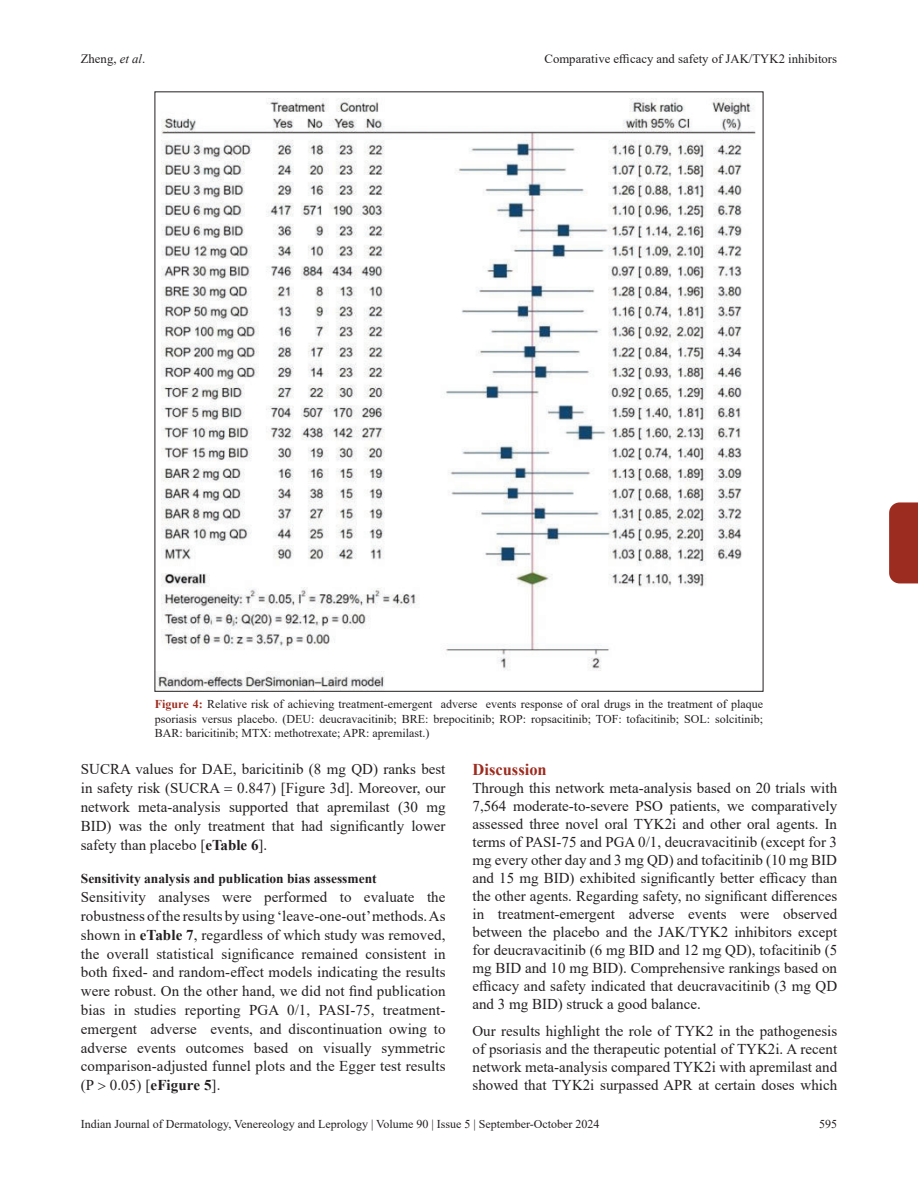
<style>
.page{position:relative;width:918px;height:1188px;background:#fff}
.page>*{position:absolute;margin:0;border:0;box-sizing:border-box;transform-origin:0 0}
.heading1{font:700 16.5px "Times New Roman";color:#9d2c20}
.para_first_last{font:15px/18.8px "Times New Roman";letter-spacing:.005em;color:#231f20;text-align:justify}
.para_first{font:15px/18px "Times New Roman";color:#231f20;text-align:justify}
.para{font:15px/18px "Times New Roman";color:#231f20;text-align:justify}
.heading2{font:700 13.5px "Times New Roman";color:#231f20}
.t1{font:12.75px "Times New Roman";color:#231f20}
.float_figure_figure{font:12px/14.4px "Times New Roman";color:#231f20;text-align:justify}
.s1{font-style:italic}
.s2{font-weight:700;color:#9d2c20}
.s3{font-weight:700}
</style>
<div class="page">
<div style="left:889px;top:502px;width:29px;height:81px;background:#9d2c20"></div>
<img style="left:157px;top:98px;width:599px;height:592px">
<p class="t1" style="left:81px;top:50px;width:66px">Zheng, <span class="s1">et al</span>.</p>
<p class="t1" style="left:545px;top:50px;width:294px">Comparative efficacy and safety of JAK/TYK2 inhibitors</p>
<p class="float_figure_figure" style="left:155px;top:697px;width:610px"><span class="s2">Figure 4:</span> Relative risk of achieving treatment-emergent adverse events response of oral drugs in the treatment of plaque psoriasis versus placebo. (DEU: deucravacitinib; BRE: brepocitinib; ROP: ropsacitinib; TOF: tofacitinib; SOL: solcitinib; BAR: baricitinib; MTX: methotrexate; APR: apremilast.)</p>
<p class="para_first_last" style="left:81px;top:760px;width:366px">SUCRA values for DAE, baricitinib (8 mg QD) ranks best in safety risk (SUCRA 0.847) [Figure 3d]. Moreover, our network meta-analysis supported that apremilast (30 mg BID) was the only treatment that had significantly lower safety than placebo [<span class="s3">eTable 6</span>].</p>
<p class="heading2" style="left:81px;top:869px;width:297px">Sensitivity analysis and publication bias assessment</p>
<p class="para_first_last" style="left:81px;top:887px;width:366px">Sensitivity analyses were performed to evaluate the robustness of the results by using ‘leave-one-out’ methods. As shown in <span class="s3">eTable 7</span>, regardless of which study was removed, the overall statistical significance remained consistent in both fixed- and random-effect models indicating the results were robust. On the other hand, we did not find publication bias in studies reporting PGA 0/1, PASI-75, treatment&shy;emergent adverse events, and discontinuation owing to adverse events outcomes based on visually symmetric comparison-adjusted funnel plots and the Egger test results (P 0.05) [<span class="s3">eFigure 5</span>].</p>
<p class="heading1" style="left:472px;top:758px;width:76px">Discussion</p>
<p class="para_first" style="left:472px;top:779px;width:366px">Through this network meta-analysis based on 20 trials with 7,564 moderate-to-severe PSO patients, we comparatively assessed three novel oral TYK2i and other oral agents. In terms of PASI-75 and PGA 0/1, deucravacitinib (except for 3 mg every other day and 3 mg QD) and tofacitinib (10 mg BID and 15 mg BID) exhibited significantly better efficacy than the other agents. Regarding safety, no significant differences in treatment-emergent adverse events were observed between the placebo and the JAK/TYK2 inhibitors except for deucravacitinib (6 mg BID and 12 mg QD), tofacitinib (5 mg BID and 10 mg BID). Comprehensive rankings based on efficacy and safety indicated that deucravacitinib (3 mg QD and 3 mg BID) struck a good balance.</p>
<p class="para" style="left:472px;top:1022px;width:366px">Our results highlight the role of TYK2 in the pathogenesis of psoriasis and the therapeutic potential of TYK2i. A recent network meta-analysis compared TYK2i with apremilast and showed that TYK2i surpassed APR at certain doses which</p>
<p class="float_figure_figure" style="left:81px;top:1117px;width:520px">Indian Journal of Dermatology, Venereology and Leprology | Volume 90 | Issue 5 | September-October 2024</p>
<p class="float_figure_figure" style="left:819px;top:1117px;width:19px">595</p>
</div>
